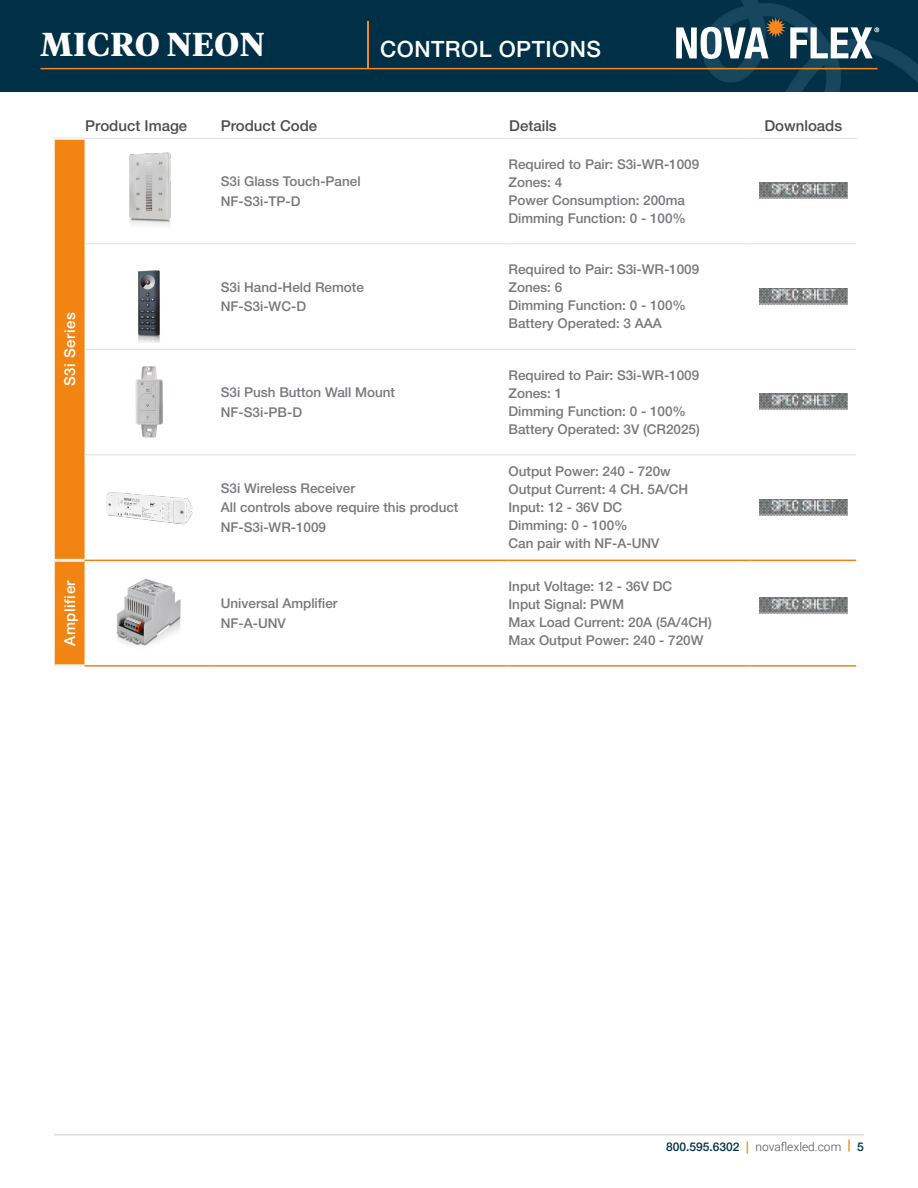
<style>
.page{position:relative;width:918px;height:1188px;background:#fff}
.page>*{position:absolute;margin:0;border:0;box-sizing:border-box;transform-origin:0 0}
.Data_Cell_Special_Order{font:700 33px "Tiempos Headline";letter-spacing:.02em;color:#fff}
.Data_Cell_Special_Order-2{font:500 22.5px "Helvetica Neue LT Pro";letter-spacing:.02em;color:#fff}
.t1{font:500 15px "Helvetica Neue LT Pro";color:#4d4d4f}
.Section{font:500 15px "Helvetica Neue LT Pro";letter-spacing:.04em;color:#fff}
.Product{font:500 15px "Helvetica Neue LT Pro";letter-spacing:.035em;color:#fff}
.Table_Copy{font:500 13.5px "Helvetica Neue LT Pro";color:#76787b}
.Product-2{font:500 13.5px/19.5px "Helvetica Neue LT Pro";color:#76787b}
.SKU{font:500 13.5px "Helvetica Neue LT Pro";color:#76787b}
.t2{font:300 12px "Roboto";color:#4b4c4d}
.s1{font-family:"Helvetica Neue LT Pro";font-weight:500;color:#023047}
.s2{font-family:"Helvetica Neue LT Pro";font-weight:500;color:#f28414}
</style>
<div class="page">
<hr style="left:54px;top:1134px;width:810px;height:2px;background:#dcdddf">
<div style="left:0;top:0;width:918px;height:91px;background:#003045"></div>
<img style="left:674px;top:0;width:244px;height:91px">
<hr style="left:40px;top:68px;width:838px;height:1px;background:#f5871f">
<hr style="left:367px;top:21px;width:1px;height:48px;background:#f5871f">
<svg style="left:676px;top:17px;width:203px;height:42px"></svg>
<div style="left:55px;top:140px;width:30px;height:524px;background:#f28414"></div>
<hr style="left:54px;top:137px;width:31px;height:3px;background:#f1f4f5">
<hr style="left:55px;top:559px;width:30px;height:3px;background:#f1f4f5">
<hr style="left:55px;top:664px;width:30px;height:3px;background:#f1f4f5">
<hr style="left:85px;top:138px;width:129px;height:1px;background:#dddee0">
<hr style="left:214px;top:138px;width:294px;height:1px;background:#dddee0">
<hr style="left:508px;top:138px;width:242px;height:1px;background:#dddee0">
<hr style="left:750px;top:138px;width:107px;height:1px;background:#dddee0">
<hr style="left:85px;top:243px;width:129px;height:1px;background:#dddee0">
<hr style="left:214px;top:243px;width:294px;height:1px;background:#dddee0">
<hr style="left:508px;top:243px;width:242px;height:1px;background:#dddee0">
<hr style="left:750px;top:243px;width:106px;height:1px;background:#dddee0">
<hr style="left:85px;top:349px;width:129px;height:1px;background:#dddee0">
<hr style="left:214px;top:349px;width:294px;height:1px;background:#dddee0">
<hr style="left:508px;top:349px;width:242px;height:1px;background:#dddee0">
<hr style="left:750px;top:349px;width:106px;height:1px;background:#dddee0">
<hr style="left:85px;top:454px;width:129px;height:1px;background:#dddee0">
<hr style="left:214px;top:454px;width:294px;height:1px;background:#dddee0">
<hr style="left:508px;top:454px;width:242px;height:1px;background:#dddee0">
<hr style="left:750px;top:454px;width:106px;height:1px;background:#dddee0">
<hr style="left:85px;top:560px;width:129px;height:1px;background:#f28414">
<hr style="left:214px;top:560px;width:294px;height:1px;background:#f28414">
<hr style="left:508px;top:560px;width:242px;height:1px;background:#f28414">
<hr style="left:750px;top:560px;width:106px;height:1px;background:#f28414">
<hr style="left:85px;top:665px;width:129px;height:2px;background:#f28414">
<hr style="left:214px;top:665px;width:294px;height:2px;background:#f28414">
<hr style="left:508px;top:665px;width:242px;height:2px;background:#f28414">
<hr style="left:750px;top:665px;width:106px;height:2px;background:#f28414">
<img style="left:129px;top:152px;width:42px;height:74px">
<img style="left:759px;top:183px;width:88px;height:16px">
<img style="left:138px;top:270px;width:22px;height:73px">
<img style="left:759px;top:288px;width:88px;height:16px">
<img style="left:135px;top:366px;width:28px;height:72px">
<img style="left:759px;top:394px;width:88px;height:16px">
<img style="left:106px;top:492px;width:87px;height:33px">
<img style="left:759px;top:499px;width:88px;height:16px">
<img style="left:117px;top:578px;width:64px;height:68px">
<img style="left:759px;top:598px;width:88px;height:16px">
<p class="Data_Cell_Special_Order" style="left:40px;top:22px;width:226px">MICRO NEON</p>
<p class="Data_Cell_Special_Order-2" style="left:380px;top:35px;width:222px">CONTROL OPTIONS</p>
<p class="t1" style="left:85px;top:117px;width:103px">Product Image</p>
<p class="t1" style="left:221px;top:117px;width:98px">Product Code</p>
<p class="t1" style="left:509px;top:117px;width:49px">Details</p>
<p class="t1" style="left:764px;top:117px;width:79px">Downloads</p>
<p class="Section" style="left:61px;top:386px;width:76px;rotate:-90deg">S3i Series</p>
<p class="Product" style="left:61px;top:646px;width:67px;rotate:-90deg">Amplifier</p>
<p class="Product-2" style="left:221px;top:171px;width:141px">S3i Glass Touch-Panel<br>NF-S3i-TP-D</p>
<p class="Product-2" style="left:221px;top:277px;width:145px">S3i Hand-Held Remote<br>NF-S3i-WC-D</p>
<p class="Product-2" style="left:221px;top:382px;width:176px">S3i Push Button Wall Mount<br>NF-S3i-PB-D</p>
<p class="Product-2" style="left:221px;top:478px;width:136px">S3i Wireless Receiver</p>
<p class="Product-2" style="left:221px;top:498px;width:239px">All controls above require this product</p>
<p class="SKU" style="left:221px;top:519px;width:107px">NF-S3i-WR-1009</p>
<p class="Product-2" style="left:221px;top:593px;width:118px">Universal Amplifier</p>
<p class="SKU" style="left:221px;top:615px;width:67px">NF-A-UNV</p>
<p class="Table_Copy" style="left:508px;top:156px;width:192px">Required to Pair: S3i-WR-1009</p>
<p class="Table_Copy" style="left:508px;top:174px;width:55px">Zones: 4</p>
<p class="Table_Copy" style="left:508px;top:192px;width:178px">Power Consumption: 200ma</p>
<p class="Table_Copy" style="left:508px;top:210px;width:179px">Dimming Function: 0 - 100%</p>
<p class="Table_Copy" style="left:508px;top:261px;width:192px">Required to Pair: S3i-WR-1009</p>
<p class="Table_Copy" style="left:508px;top:279px;width:55px">Zones: 6</p>
<p class="Table_Copy" style="left:508px;top:297px;width:179px">Dimming Function: 0 - 100%</p>
<p class="Table_Copy" style="left:508px;top:315px;width:155px">Battery Operated: 3 AAA</p>
<p class="Table_Copy" style="left:508px;top:367px;width:192px">Required to Pair: S3i-WR-1009</p>
<p class="Table_Copy" style="left:508px;top:385px;width:55px">Zones: 1</p>
<p class="Table_Copy" style="left:508px;top:403px;width:179px">Dimming Function: 0 - 100%</p>
<p class="Table_Copy" style="left:508px;top:421px;width:193px">Battery Operated: 3V (CR2025)</p>
<p class="Table_Copy" style="left:508px;top:463px;width:164px">Output Power: 240 - 720w</p>
<p class="Table_Copy" style="left:508px;top:481px;width:181px">Output Current: 4 CH. 5A/CH</p>
<p class="Table_Copy" style="left:508px;top:499px;width:115px">Input: 12 - 36V DC</p>
<p class="Table_Copy" style="left:508px;top:517px;width:121px">Dimming: 0 - 100%</p>
<p class="Table_Copy" style="left:508px;top:535px;width:153px">Can pair with NF-A-UNV</p>
<p class="Table_Copy" style="left:508px;top:578px;width:165px">Input Voltage: 12 - 36V DC</p>
<p class="Table_Copy" style="left:508px;top:596px;width:117px">Input Signal: PWM</p>
<p class="Table_Copy" style="left:508px;top:614px;width:205px">Max Load Current: 20A (5A/4CH)</p>
<p class="Table_Copy" style="left:508px;top:632px;width:197px">Max Output Power: 240 - 720W</p>
<p class="t2" style="left:666px;top:1138px;width:199px"><span class="s1">800.595.6302</span> <span class="s2">|</span> novaflexled.com <span class="s2">|</span> <span class="s1">5</span></p>
</div>
